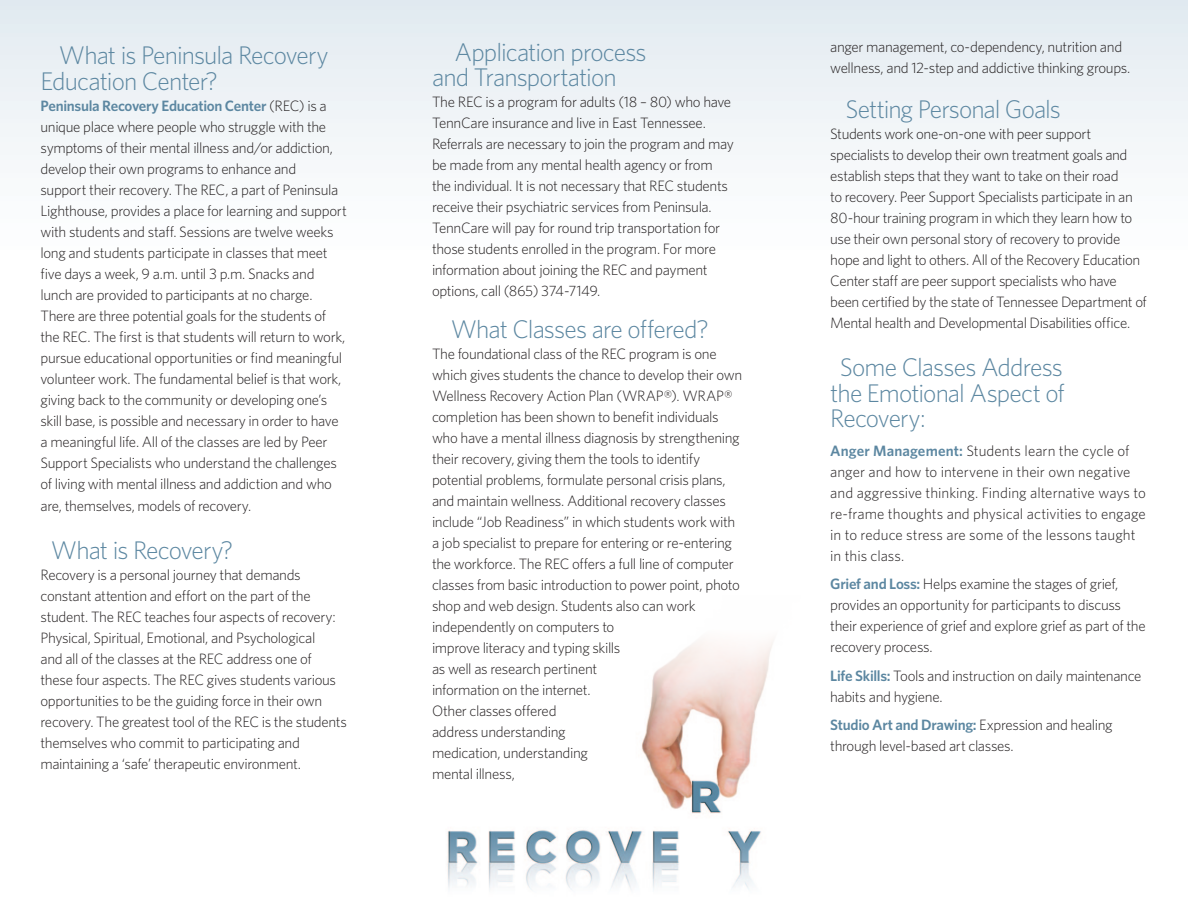
<style>
.page{position:relative;width:1188px;height:918px;background:#fff}
.page>*{position:absolute;margin:0;border:0;box-sizing:border-box;transform-origin:0 0}
.t1{font:300 25.5px/25.5px "Whitney";letter-spacing:-.035em;color:#5c87a1}
.t2{font:300 15px/21px "Whitney";letter-spacing:-.025em;color:#231f20}
.t3{font:300 15px/21px "Whitney";color:#231f20}
.s1{font-weight:600;color:#5c87a1}
</style>
<div class="page">
<img style="left:447px;top:640px;width:326px;height:250px">
<div style="left:0;top:0;width:1188px;height:270px;background:linear-gradient(to bottom,#e2eaf0,#fff)"></div>
<p class="t1" style="left:40px;top:42px;width:290px;text-indent:18px">What is Peninsula Recovery<br>Education Center?</p>
<p class="t2" style="left:40px;top:95px;width:308px"><span class="s1">Peninsula Recovery Education Center</span> (REC) is a unique place where people who struggle with the symptoms of their mental illness and/or addiction, develop their own programs to enhance and<br>support their recovery. The REC, a part of Peninsula Lighthouse, provides a place for learning and support with students and staff. Sessions are twelve weeks long and students participate in classes that meet five days a week, 9 a.m. until 3 p.m. Snacks and lunch are provided to participants at no charge.<br>There are three potential goals for the students of the REC. The first is that students will return to work, pursue educational opportunities or find meaningful volunteer work. The fundamental belief is that work, giving back to the community or developing one’s skill base, is possible and necessary in order to have a meaningful life. All of the classes are led by Peer Support Specialists who understand the challenges of living with mental illness and addiction and who</p>
<p class="t2" style="left:40px;top:495px;width:212px">are, themselves, models of recovery.</p>
<p class="t1" style="left:51px;top:537px;width:184px">What is Recovery?</p>
<p class="t2" style="left:40px;top:564px;width:308px">Recovery is a personal journey that demands constant attention and effort on the part of the student. The REC teaches four aspects of recovery:<br>Physical, Spiritual, Emotional, and Psychological<br>and all of the classes at the REC address one of these four aspects. The REC gives students various opportunities to be the guiding force in their own recovery. The greatest tool of the REC is the students themselves who commit to participating and maintaining a ‘safe’ therapeutic environment.</p>
<p class="t1" style="left:432px;top:38px;width:216px;text-indent:22px">Application process and Transportation</p>
<p class="t2" style="left:432px;top:91px;width:303px">The REC is a program for adults (18 – 80) who have TennCare insurance and live in East Tennessee.<br>Referrals are necessary to join the program and may be made from any mental health agency or from the individual. It is not necessary that REC students receive their psychiatric services from Peninsula.<br>TennCare will pay for round trip transportation for those students enrolled in the program. For more information about joining the REC and payment options, call (865) 374-7149.</p>
<p class="t1" style="left:451px;top:316px;width:260px">What Classes are offered?</p>
<p class="t2" style="left:432px;top:343px;width:312px">The foundational class of the REC program is one which gives students the chance to develop their own Wellness Recovery Action Plan (WRAP®). WRAP® completion has been shown to benefit individuals who have a mental illness diagnosis by strengthening their recovery, giving them the tools to identify potential problems, formulate personal crisis plans, and maintain wellness. Additional recovery classes include “Job Readiness” in which students work with a job specialist to prepare for entering or re-entering the workforce. The REC offers a full line of computer classes from basic introduction to power point, photo shop and web design. Students also can work independently on computers to<br>improve literacy and typing skills<br>as well as research pertinent<br>information on the internet.<br>Other classes offered<br>address understanding<br>medication, understanding<br>mental illness,</p>
<p class="t2" style="left:830px;top:36px;width:302px">anger management, co-dependency, nutrition and wellness, and 12-step and addictive thinking groups.</p>
<p class="t1" style="left:846px;top:96px;width:217px">Setting Personal Goals</p>
<p class="t2" style="left:830px;top:123px;width:318px">Students work one-on-one with peer support specialists to develop their own treatment goals and establish steps that they want to take on their road<br>to recovery. Peer Support Specialists participate in an 80-hour training program in which they learn how to use their own personal story of recovery to provide hope and light to others. All of the Recovery Education Center staff are peer support specialists who have been certified by the state of Tennessee Department of Mental health and Developmental Disabilities office.</p>
<p class="t1" style="left:830px;top:354px;width:236px;text-align:justify;text-indent:10px">Some Classes Address the Emotional Aspect of Recovery:</p>
<p class="t3" style="left:830px;top:440px;width:317px"><span class="s1">Anger Management:</span> Students learn the cycle of anger and how to intervene in their own negative and aggressive thinking. Finding alternative ways to re-frame thoughts and physical activities to engage in to reduce stress are some of the lessons taught in this class.</p>
<p class="t2" style="left:830px;top:573px;width:317px"><span class="s1">Grief and Loss:</span> Helps examine the stages of grief, provides an opportunity for participants to discuss their experience of grief and explore grief as part of the recovery process.</p>
<p class="t2" style="left:830px;top:665px;width:313px"><span class="s1">Life Skills:</span> Tools and instruction on daily maintenance habits and hygiene.</p>
<p class="t2" style="left:830px;top:714px;width:284px"><span class="s1">Studio Art and Drawing:</span> Expression and healing through level-based art classes.</p>
</div>
